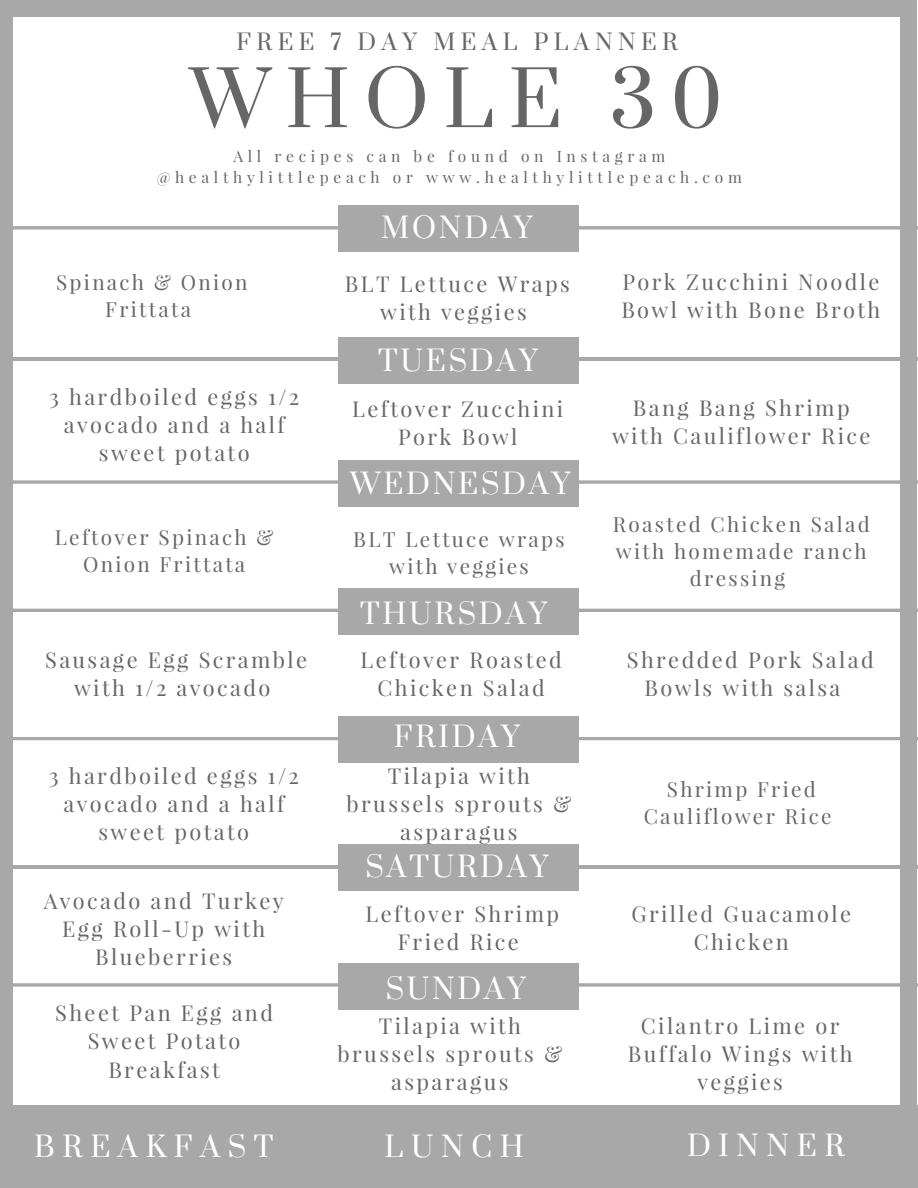
<style>
.page{position:relative;width:918px;height:1188px;background:#fff}
.page>*{position:absolute;margin:0;border:0;box-sizing:border-box;transform-origin:0 0}
.t1{font:74.7px "Prata";letter-spacing:.2em;color:#666}
.t2{font:28.05px "Prata";letter-spacing:.1em;color:#fff}
.t3{font:28.05px "Prata";letter-spacing:.27em;color:#fff}
.t4{font:21.75px/28.2px "Playfair Display";letter-spacing:.11em;color:#666;text-align:center}
.t5{font:21.75px "Prata";letter-spacing:.25em;color:#666}
.t6{font:20.7px/27px "Playfair Display";letter-spacing:.11em;color:#666;text-align:center}
.t7{font:15.6px/21.3px "Playfair Display";letter-spacing:.3em;color:#666;text-align:center}
</style>
<div class="page">
<svg style="left:12px;top:226px;width:906px;height:4px;background:#b5b5b5"></svg>
<hr style="left:0;top:358px;width:918px;height:3px;background:#a8a8a8">
<svg style="left:12px;top:480px;width:906px;height:4px;background:#b5b5b5"></svg>
<hr style="left:12px;top:609px;width:906px;height:3px;background:#a8a8a8">
<hr style="left:12px;top:737px;width:906px;height:3px;background:#a8a8a8">
<hr style="left:0;top:865px;width:918px;height:3px;background:#a8a8a8">
<svg style="left:12px;top:983px;width:906px;height:4px;background:#b5b5b5"></svg>
<div style="left:0;top:16px;width:12px;height:1172px;background:#a8a8a8"></div>
<div style="left:900px;top:16px;width:17px;height:1172px;background:#a8a8a8"></div>
<div style="left:900px;top:0;width:17px;height:17px;background:#a8a8a8"></div>
<div style="left:0;top:0;width:12px;height:17px;background:#a8a8a8"></div>
<div style="left:12px;top:0;width:889px;height:17px;background:#a8a8a8"></div>
<div style="left:339px;top:206px;width:240px;height:46px;background:#a8a8a8"></div>
<div style="left:339px;top:338px;width:240px;height:46px;background:#a8a8a8"></div>
<div style="left:339px;top:460px;width:240px;height:46px;background:#a8a8a8"></div>
<div style="left:339px;top:588px;width:240px;height:46px;background:#a8a8a8"></div>
<div style="left:339px;top:717px;width:240px;height:46px;background:#a8a8a8"></div>
<div style="left:339px;top:845px;width:240px;height:46px;background:#a8a8a8"></div>
<div style="left:339px;top:963px;width:240px;height:46px;background:#a8a8a8"></div>
<div style="left:2px;top:1105px;width:916px;height:83px;background:#a8a8a8"></div>
<p class="t5" style="left:237px;top:28px;width:443px">FREE 7 DAY MEAL PLANNER</p>
<h1 class="t1" style="left:190px;top:53px;width:534px">WHOLE 30</h1>
<p class="t7" style="left:157px;top:145px;width:586px">All recipes can be found on Instagram @healthylittlepeach or www.healthylittlepeach.com</p>
<p class="t2" style="left:381px;top:210px;width:153px">MONDAY</p>
<p class="t6" style="left:56px;top:268px;width:193px">Spinach &amp; Onion<br>Frittata</p>
<p class="t4" style="left:345px;top:269px;width:227px">BLT Lettuce Wraps with veggies</p>
<p class="t4" style="left:621px;top:267px;width:261px;text-align:left">Pork Zucchini Noodle<br>Bowl with Bone Broth</p>
<p class="t4" style="left:49px;top:382px;width:252px">3 hardboiled eggs 1/2 avocado and a half sweet potato</p>
<p class="t6" style="left:55px;top:523px;width:220px">Leftover Spinach &amp;<br>Onion Frittata</p>
<p class="t4" style="left:45px;top:645px;width:263px">Sausage Egg Scramble with 1/2 avocado</p>
<p class="t4" style="left:49px;top:761px;width:252px">3 hardboiled eggs 1/2 avocado and a half sweet potato</p>
<p class="t4" style="left:44px;top:886px;width:242px">Avocado and Turkey<br>Egg Roll-Up with<br>Blueberries</p>
<p class="t4" style="left:55px;top:998px;width:219px">Sheet Pan Egg and<br>Sweet Potato<br>Breakfast</p>
<p class="t2" style="left:378px;top:343px;width:162px">TUESDAY</p>
<p class="t4" style="left:352px;top:394px;width:212px">Leftover Zucchini<br>Pork Bowl</p>
<p class="t4" style="left:612px;top:393px;width:260px">Bang Bang Shrimp with Cauliflower Rice</p>
<p class="t2" style="left:350px;top:466px;width:222px">WEDNESDAY</p>
<p class="t6" style="left:353px;top:524px;width:213px">BLT Lettuce wraps with veggies</p>
<p class="t2" style="left:360px;top:596px;width:189px">THURSDAY</p>
<p class="t6" style="left:613px;top:510px;width:258px">Roasted Chicken Salad with homemade ranch dressing</p>
<p class="t4" style="left:361px;top:645px;width:203px">Leftover Roasted<br>Chicken Salad</p>
<p class="t4" style="left:645px;top:645px;width:231px;text-align:left;text-indent:-18px">Shredded Pork Salad<br>Bowls with salsa</p>
<p class="t2" style="left:394px;top:719px;width:128px">FRIDAY</p>
<p class="t4" style="left:347px;top:761px;width:226px">Tilapia with brussels sprouts &amp; asparagus</p>
<p class="t2" style="left:365px;top:849px;width:185px">SATURDAY</p>
<p class="t4" style="left:366px;top:899px;width:195px">Leftover Shrimp<br>Fried Rice</p>
<p class="t2" style="left:386px;top:971px;width:142px">SUNDAY</p>
<p class="t4" style="left:338px;top:1011px;width:226px">Tilapia with brussels sprouts &amp; asparagus</p>
<p class="t6" style="left:644px;top:775px;width:189px">Shrimp Fried<br>Cauliflower Rice</p>
<p class="t4" style="left:631px;top:899px;width:221px">Grilled Guacamole<br>Chicken</p>
<p class="t4" style="left:628px;top:1011px;width:226px">Cilantro Lime or<br>Buffalo Wings with veggies</p>
<p class="t3" style="left:34px;top:1130px;width:241px">BREAKFAST</p>
<p class="t2" style="left:385px;top:1130px;width:141px">LUNCH</p>
<p class="t2" style="left:687px;top:1128px;width:159px">DINNER</p>
</div>
